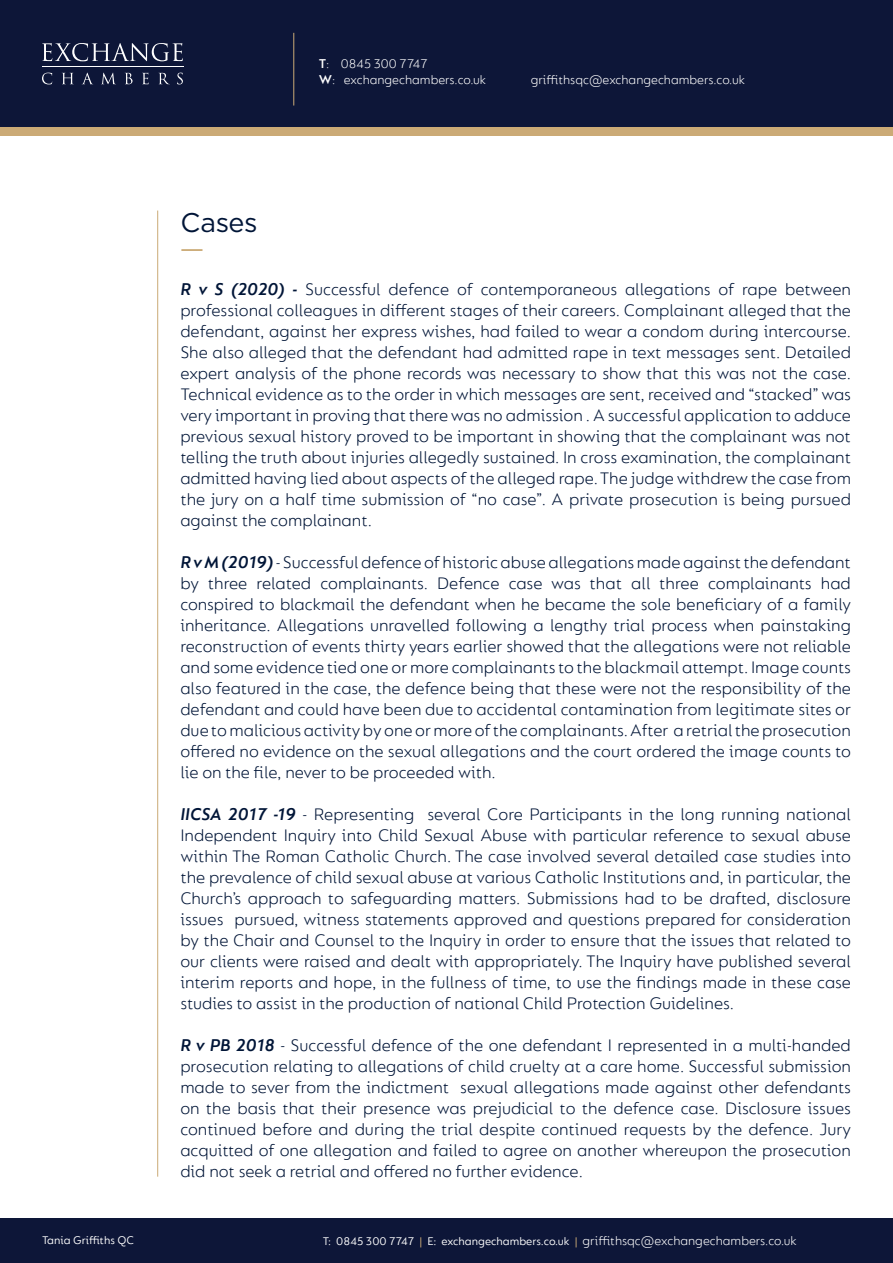
<style>
.page{position:relative;width:893px;height:1263px;background:#fff}
.page>*{position:absolute;margin:0;border:0;box-sizing:border-box;transform-origin:0 0}
.t1{font:27px "Gotham";letter-spacing:-.015em;color:#001537}
.t2{font:300 18px/21px "FS Lucas";color:#001537;text-align:justify}
.t3{font:300 13.5px/16.2px "FS Lucas";color:#fff}
.t4{font:12px "FS Lucas";color:#fff}
.s1{font-weight:600}
.s2{font-weight:600;font-style:italic}
.s3{color:#cbaa76}
.s4{font-weight:300;font-size:13.5px}
</style>
<div class="page">
<div style="left:0;top:64px;width:893px;height:72px;background:#cbaa76"></div>
<div style="left:0;top:0;width:893px;height:127px;background:#0d1638"></div>
<div style="left:0;top:1219px;width:893px;height:44px;background:#0d1638"></div>
<hr style="left:42px;top:67px;width:142px;height:1px;background:#fff">
<svg style="left:42px;top:43px;width:141px;height:18px"></svg>
<svg style="left:42px;top:73px;width:10px;height:11px"></svg>
<svg style="left:62px;top:73px;width:11px;height:11px"></svg>
<svg style="left:82px;top:73px;width:11px;height:11px"></svg>
<svg style="left:102px;top:73px;width:13px;height:11px"></svg>
<svg style="left:125px;top:73px;width:8px;height:11px"></svg>
<svg style="left:142px;top:73px;width:7px;height:11px"></svg>
<svg style="left:159px;top:73px;width:10px;height:11px"></svg>
<svg style="left:177px;top:73px;width:6px;height:11px"></svg>
<hr style="left:293px;top:33px;width:1px;height:73px;background:#cbaa76">
<hr style="left:157px;top:211px;width:1px;height:966px;background:#cbaa76">
<hr style="left:181px;top:249px;width:21px;height:2px;background:#cbaa76">
<p class="t1" style="left:180px;top:205px;width:79px">Cases</p>
<p class="t3" style="left:319px;top:55px;width:169px"><span class="s1">T</span>: 0845 300 7747<br><span class="s1">W</span>: exchangechambers.co.uk</p>
<p class="t3" style="left:531px;top:71px;width:216px">griffithsqc@exchangechambers.co.uk</p>
<p class="t2" style="left:180px;top:278px;width:672px"><span class="s2">R v S (2020) -</span> Successful defence of contemporaneous allegations of rape between professional colleagues in different stages of their careers. Complainant alleged that the defendant, against her express wishes, had failed to wear a condom during intercourse.<br>She also alleged that the defendant had admitted rape in text messages sent. Detailed expert analysis of the phone records was necessary to show that this was not the case.<br>Technical evidence as to the order in which messages are sent, received and “stacked” was very important in proving that there was no admission . A successful application to adduce previous sexual history proved to be important in showing that the complainant was not telling the truth about injuries allegedly sustained. In cross examination, the complainant admitted having lied about aspects of the alleged rape. The judge withdrew the case from the jury on a half time submission of “no case”. A private prosecution is being pursued against the complainant.</p>
<p class="t2" style="left:180px;top:551px;width:672px"><span class="s2">R v M (2019)</span> - Successful defence of historic abuse allegations made against the defendant by three related complainants. Defence case was that all three complainants had conspired to blackmail the defendant when he became the sole beneficiary of a family inheritance. Allegations unravelled following a lengthy trial process when painstaking reconstruction of events thirty years earlier showed that the allegations were not reliable and some evidence tied one or more complainants to the blackmail attempt. Image counts also featured in the case, the defence being that these were not the responsibility of the defendant and could have been due to accidental contamination from legitimate sites or due to malicious activity by one or more of the complainants. After a retrial the prosecution offered no evidence on the sexual allegations and the court ordered the image counts to lie on the file, never to be proceeded with.</p>
<p class="t2" style="left:180px;top:803px;width:672px"><span class="s2">IICSA 2017 -19</span> - Representing several Core Participants in the long running national Independent Inquiry into Child Sexual Abuse with particular reference to sexual abuse within The Roman Catholic Church. The case involved several detailed case studies into the prevalence of child sexual abuse at various Catholic Institutions and, in particular, the Church’s approach to safeguarding matters. Submissions had to be drafted, disclosure issues pursued, witness statements approved and questions prepared for consideration by the Chair and Counsel to the Inquiry in order to ensure that the issues that related to our clients were raised and dealt with appropriately. The Inquiry have published several interim reports and hope, in the fullness of time, to use the findings made in these case studies to assist in the production of national Child Protection Guidelines.</p>
<p class="t2" style="left:180px;top:1034px;width:672px"><span class="s2">R v PB 2018</span> - Successful defence of the one defendant I represented in a multi-handed prosecution relating to allegations of child cruelty at a care home. Successful submission made to sever from the indictment sexual allegations made against other defendants on the basis that their presence was prejudicial to the defence case. Disclosure issues continued before and during the trial despite continued requests by the defence. Jury acquitted of one allegation and failed to agree on another whereupon the prosecution did not seek a retrial and offered no further evidence.</p>
<p class="t4" style="left:42px;top:1233px;width:94px">Tania Griffiths QC</p>
<p class="t4" style="left:323px;top:1235px;width:476px">T: 0845 300 7747 <span class="s3">|</span> E: exchangechambers.co.uk <span class="s3">|</span> <span class="s4">griffithsqc@exchangechambers.co.uk</span></p>
</div>
